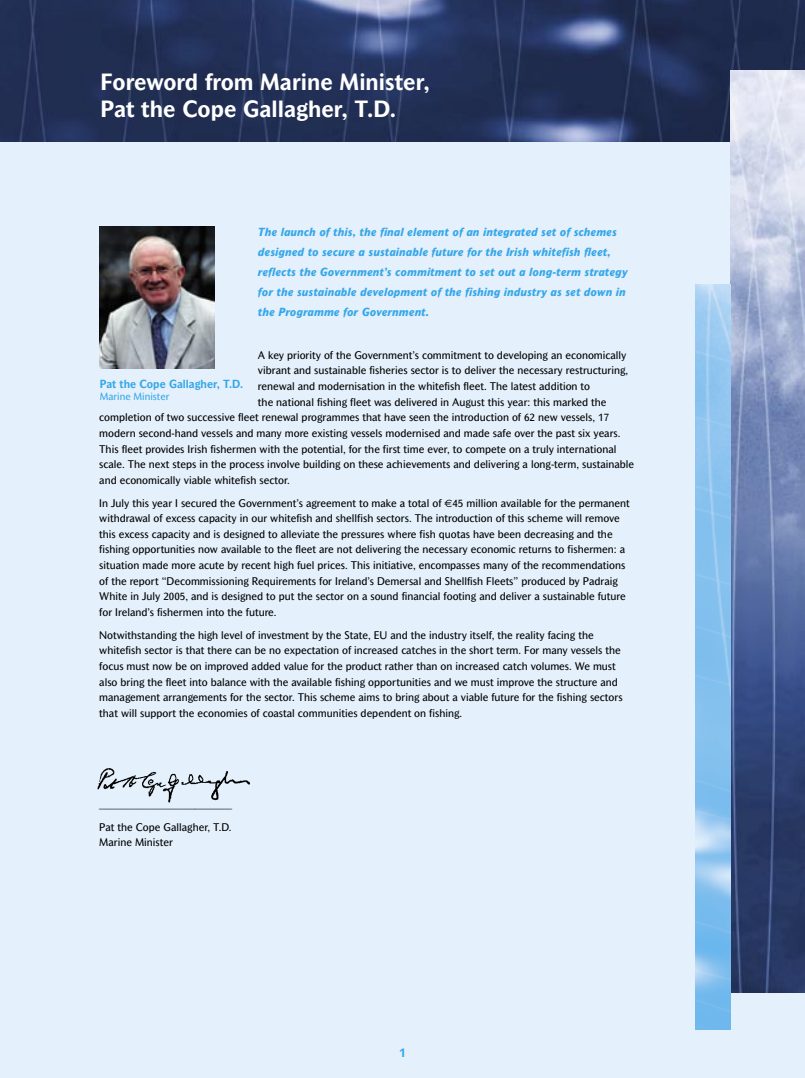
<style>
.page{position:relative;width:805px;height:1078px;background:#fff}
.page>*{position:absolute;margin:0;border:0;box-sizing:border-box;transform-origin:0 0}
.t1{font:700 22.5px/27px "Mahsuri Sans";color:#fff}
.t2{font:700 12.5px "Mahsuri Sans";color:#36a7e9}
.Intro{font:italic 800 11.25px/20px "Mahsuri Sans";color:#36a7e9}
.t3{font:700 11.25px "Mahsuri Sans";color:#36a7e9}
.t4{font:10.62px/15.6px "Mahsuri Sans";color:#000}
.t5{font:10px "Mahsuri Sans";color:#36a7e9}
.s1{font-family:"Euro Sans"}
</style>
<div class="page">
<div style="left:0;top:0;width:804px;height:1077px;background:#e4f0fb"></div>
<img style="left:0;top:0;width:804px;height:142px">
<img style="left:730px;top:71px;width:74px;height:921px">
<img style="left:695px;top:284px;width:35px;height:744px">
<img style="left:99px;top:227px;width:115px;height:142px">
<img style="left:97px;top:768px;width:153px;height:35px">
<p class="t1" style="left:100px;top:68px;width:330px">Foreword from Marine Minister,<br>Pat the Cope Gallagher, T.D.</p>
<p class="Intro" style="left:258px;top:222px;width:371px">The launch of this, the final element of an integrated set of schemes designed to secure a sustainable future for the Irish whitefish fleet, reflects the Government’s commitment to set out a long-term strategy for the sustainable development of the fishing industry as set down in the Programme for Government.</p>
<p class="t4" style="left:258px;top:347px;width:370px">A key priority of the Government’s commitment to developing an economically</p>
<p class="t4" style="left:258px;top:362px;width:371px">vibrant and sustainable fisheries sector is to deliver the necessary restructuring,</p>
<p class="t4" style="left:258px;top:378px;width:333px">renewal and modernisation in the whitefish fleet. The latest addition to</p>
<p class="t4" style="left:258px;top:394px;width:350px">the national fishing fleet was delivered in August this year: this marked the</p>
<p class="t4" style="left:99px;top:409px;width:511px">completion of two successive fleet renewal programmes that have seen the introduction of 62 new vessels, 17</p>
<p class="t4" style="left:99px;top:425px;width:522px">modern second-hand vessels and many more existing vessels modernised and made safe over the past six years.</p>
<p class="t4" style="left:99px;top:441px;width:518px">This fleet provides Irish fishermen with the potential, for the first time ever, to compete on a truly international</p>
<p class="t4" style="left:99px;top:456px;width:536px">scale. The next steps in the process involve building on these achievements and delivering a long-term, sustainable</p>
<p class="t4" style="left:99px;top:472px;width:192px">and economically viable whitefish sector.</p>
<p class="t4" style="left:99px;top:494px;width:532px">In July this year I secured the Government’s agreement to make a total of <span class="s1">€</span>45 million available for the permanent withdrawal of excess capacity in our whitefish and shellfish sectors. The introduction of this scheme will remove this excess capacity and is designed to alleviate the pressures where fish quotas have been decreasing and the fishing opportunities now available to the fleet are not delivering the necessary economic returns to fishermen: a situation made more acute by recent high fuel prices. This initiative, encompasses many of the recommendations of the report “Decommissioning Requirements for Ireland’s Demersal and Shellfish Fleets” produced by Padraig White in July 2005, and is designed to put the sector on a sound financial footing and deliver a sustainable future for Ireland’s fishermen into the future.</p>
<p class="t4" style="left:99px;top:627px;width:524px">Notwithstanding the high level of investment by the State, EU and the industry itself, the reality facing the whitefish sector is that there can be no expectation of increased catches in the short term. For many vessels the focus must now be on improved added value for the product rather than on increased catch volumes. We must also bring the fleet into balance with the available fishing opportunities and we must improve the structure and management arrangements for the sector. This scheme aims to bring about a viable future for the fishing sectors that will support the economies of coastal communities dependent on fishing.</p>
<p class="t3" style="left:100px;top:376px;width:145px">Pat the Cope Gallagher, T.D.</p>
<p class="t5" style="left:100px;top:390px;width:71px">Marine Minister</p>
<p class="t4" style="left:99px;top:796px;width:134px">_________________________</p>
<p class="t4" style="left:99px;top:818px;width:134px">Pat the Cope Gallagher, T.D.<br>Marine Minister</p>
<p class="t2" style="left:399px;top:1044px;width:8px">1</p>
</div>
